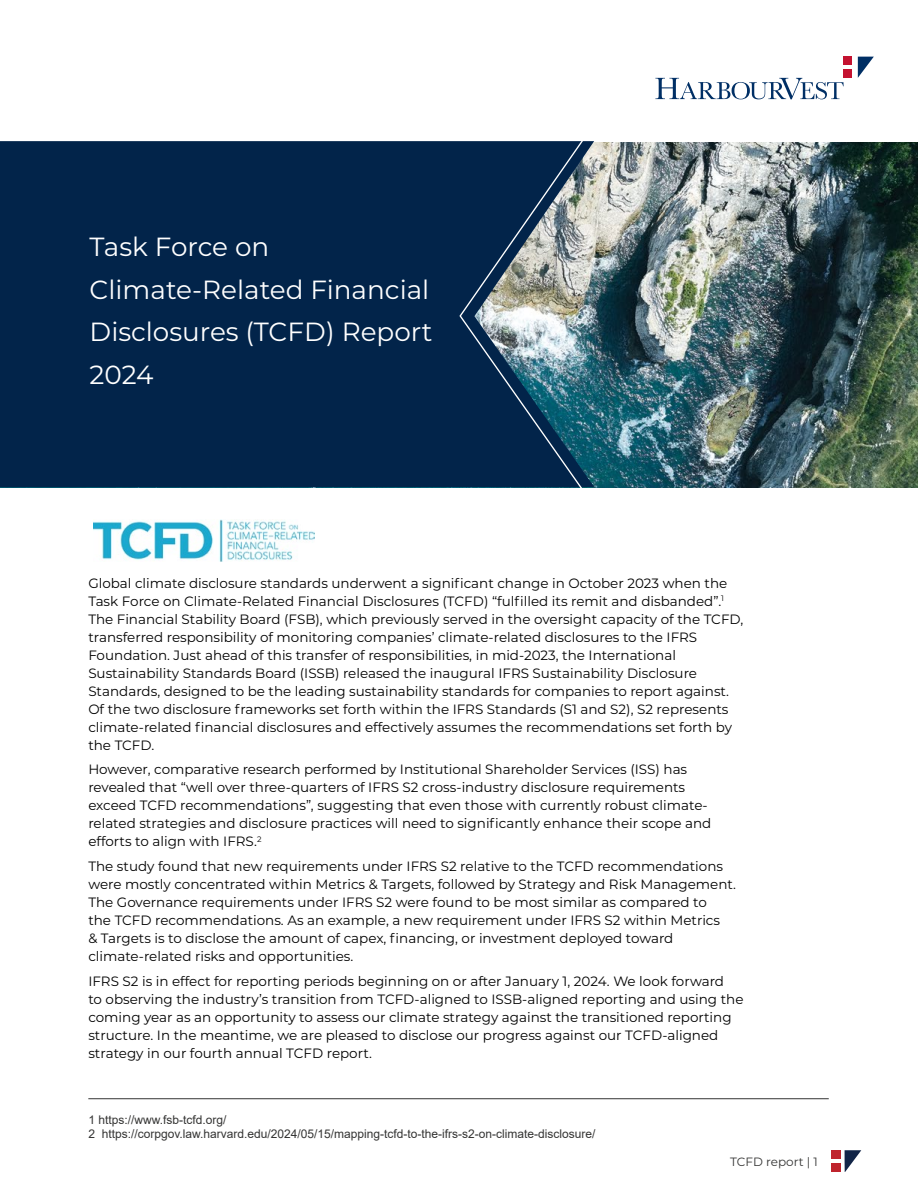
<style>
.page{position:relative;width:918px;height:1188px;background:#fff}
.page>*{position:absolute;margin:0;border:0;box-sizing:border-box;transform-origin:0 0}
.t1{font:26.25px/42.6px "Montserrat";color:#fff}
.t2{font:13.5px/18px "Montserrat";color:#000}
.t3{font:12px/14.4px "Arial";color:#343433}
.t4{font:12px "Montserrat";color:#343433}
</style>
<div class="page">
<div style="left:831px;top:1151px;width:9px;height:8px;background:#bf242d"></div>
<div style="left:831px;top:1163px;width:9px;height:9px;background:#bf242d"></div>
<svg style="left:844px;top:1151px;width:17px;height:21px"></svg>
<img style="left:0;top:142px;width:918px;height:346px">
<div style="left:844px;top:57px;width:8px;height:8px;background:#c41230"></div>
<div style="left:844px;top:69px;width:8px;height:9px;background:#c41230"></div>
<svg style="left:655px;top:78px;width:189px;height:21px"></svg>
<svg style="left:858px;top:57px;width:16px;height:21px"></svg>
<div style="left:0;top:141px;width:594px;height:346px;background:#02244a"></div>
<img style="left:459px;top:141px;width:128px;height:347px">
<hr style="left:88px;top:1098px;width:741px;height:1px;background:#343433">
<img style="left:94px;top:520px;width:220px;height:42px">
<h1 class="t1" style="left:90px;top:225px;width:344px">Task Force on<br>Climate-Related Financial<br>Disclosures (TCFD) Report<br>2024</h1>
<p class="t2" style="left:88px;top:573px;width:656px">Global climate disclosure standards underwent a significant change in October 2023 when the Task Force on Climate-Related Financial Disclosures (TCFD) “fulfilled its remit and disbanded”.<sup>1<br></sup>The Financial Stability Board (FSB), which previously served in the oversight capacity of the TCFD, transferred responsibility of monitoring companies’ climate-related disclosures to the IFRS Foundation. Just ahead of this transfer of responsibilities, in mid-2023, the International Sustainability Standards Board (ISSB) released the inaugural IFRS Sustainability Disclosure Standards, designed to be the leading sustainability standards for companies to report against.<br>Of the two disclosure frameworks set forth within the IFRS Standards (S1 and S2), S2 represents climate-related financial disclosures and effectively assumes the recommendations set forth by the TCFD.</p>
<p class="t2" style="left:88px;top:760px;width:625px">However, comparative research performed by Institutional Shareholder Services (ISS) has revealed that “well over three-quarters of IFRS S2 cross-industry disclosure requirements exceed TCFD recommendations”, suggesting that even those with currently robust climate&shy;related strategies and disclosure practices will need to significantly enhance their scope and efforts to align with IFRS.<sup>2</sup></p>
<p class="t2" style="left:88px;top:857px;width:649px">The study found that new requirements under IFRS S2 relative to the TCFD recommendations were mostly concentrated within Metrics &amp; Targets, followed by Strategy and Risk Management.<br>The Governance requirements under IFRS S2 were found to be most similar as compared to<br>the TCFD recommendations. As an example, a new requirement under IFRS S2 within Metrics<br>&amp; Targets is to disclose the amount of capex, financing, or investment deployed toward climate-related risks and opportunities.</p>
<p class="t2" style="left:88px;top:972px;width:657px">IFRS S2 is in effect for reporting periods beginning on or after January 1, 2024. We look forward<br>to observing the industry’s transition from TCFD-aligned to ISSB-aligned reporting and using the coming year as an opportunity to assess our climate strategy against the transitioned reporting structure. In the meantime, we are pleased to disclose our progress against our TCFD-aligned strategy in our fourth annual TCFD report.</p>
<p class="t3" style="left:88px;top:1112px;width:509px">1 https://www.fsb-tcfd.org/<br>2 https://corpgov.law.harvard.edu/2024/05/15/mapping-tcfd-to-the-ifrs-s2-on-climate-disclosure/</p>
<p class="t4" style="left:730px;top:1153px;width:89px">TCFD report | 1</p>
</div>
